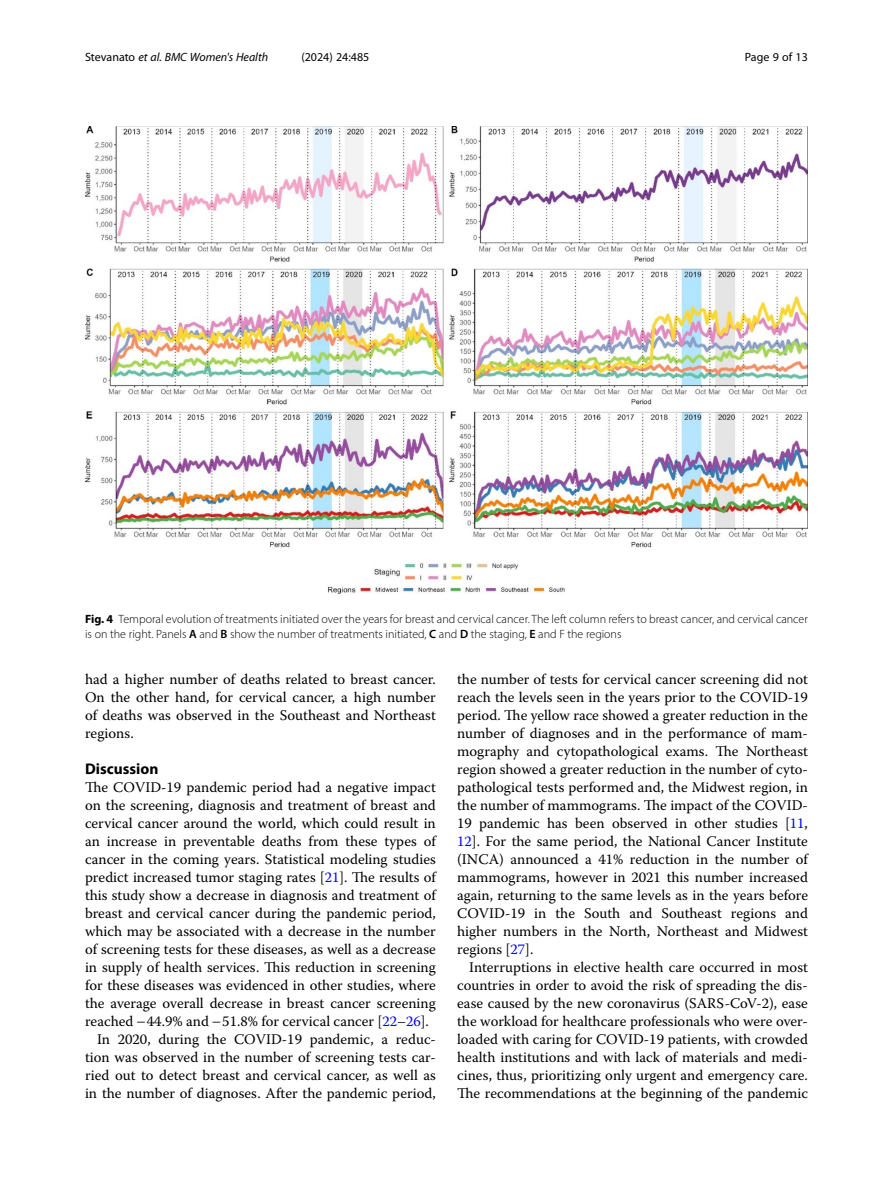
<style>
.page{position:relative;width:893px;height:1191px;background:#fff}
.page>*{position:absolute;margin:0;border:0;box-sizing:border-box;transform-origin:0 0}
.Head_1{font:700 15.45px "Myriad Pro";color:#000}
.Body_Text_Indent{font:14.7px/18px "Warnock Pro";color:#000;text-align:justify}
.Body_Text{font:14.7px/18px "Warnock Pro";color:#000;text-align:justify}
.Figure_Caption{font:300 12px/15px "Myriad Pro";color:#000}
.t1{font:italic 12px "Myriad Pro";color:#000}
.t2{font:12px "Myriad Pro";color:#000}
.s1{font-style:normal}
.s2{font-weight:700}
.s3{font-weight:600}
.s4{color:#00f}
</style>
<div class="page">
<img style="left:85px;top:126px;width:723px;height:469px">
<p class="t1" style="left:85px;top:50px;width:185px"><span class="s1">Stevanato</span> et al. BMC Women's Health</p>
<p class="t2" style="left:301px;top:50px;width:70px">(2024) 24:485</p>
<p class="t2" style="left:745px;top:50px;width:65px">Page 9 of 13</p>
<p class="Figure_Caption" style="left:85px;top:612px;width:724px"><span class="s2">Fig. 4</span> Temporal evolution of treatments initiated over the years for breast and cervical cancer. The left column refers to breast cancer, and cervical cancer is on the right. Panels <span class="s3">A</span> and <span class="s3">B</span> show the number of treatments initiated, <span class="s3">C</span> and <span class="s3">D</span> the staging, <span class="s3">E</span> and F the regions</p>
<p class="Body_Text_Indent" style="left:85px;top:670px;width:352px">had a higher number of deaths related to breast cancer.<br>On the other hand, for cervical cancer, a high number of deaths was observed in the Southeast and Northeast regions.</p>
<p class="Head_1" style="left:85px;top:759px;width:75px">Discussion</p>
<p class="Body_Text" style="left:85px;top:778px;width:352px">The COVID-19 pandemic period had a negative impact on the screening, diagnosis and treatment of breast and cervical cancer around the world, which could result in an increase in preventable deaths from these types of cancer in the coming years. Statistical modeling studies predict increased tumor staging rates [<span class="s4">21</span>]. The results of this study show a decrease in diagnosis and treatment of breast and cervical cancer during the pandemic period, which may be associated with a decrease in the number of screening tests for these diseases, as well as a decrease in supply of health services. This reduction in screening for these diseases was evidenced in other studies, where the average overall decrease in breast cancer screening reached −44.9% and −51.8% for cervical cancer [<span class="s4">22</span>–<span class="s4">26</span>].</p>
<p class="Body_Text_Indent" style="left:85px;top:1030px;width:352px;text-indent:12px">In 2020, during the COVID-19 pandemic, a reduc&shy;tion was observed in the number of screening tests car&shy;ried out to detect breast and cervical cancer, as well as in the number of diagnoses. After the pandemic period,</p>
<p class="Body_Text_Indent" style="left:457px;top:670px;width:352px">the number of tests for cervical cancer screening did not reach the levels seen in the years prior to the COVID-19 period. The yellow race showed a greater reduction in the number of diagnoses and in the performance of mam&shy;mography and cytopathological exams. The Northeast region showed a greater reduction in the number of cyto&shy;pathological tests performed and, the Midwest region, in the number of mammograms. The impact of the COVID-19 pandemic has been observed in other studies [<span class="s4">11</span>, <span class="s4">12</span>]. For the same period, the National Cancer Institute (INCA) announced a 41% reduction in the number of mammograms, however in 2021 this number increased again, returning to the same levels as in the years before COVID-19 in the South and Southeast regions and higher numbers in the North, Northeast and Midwest regions [<span class="s4">27</span>].</p>
<p class="Body_Text_Indent" style="left:457px;top:958px;width:352px;text-indent:12px">Interruptions in elective health care occurred in most countries in order to avoid the risk of spreading the dis&shy;ease caused by the new coronavirus (SARS-CoV-2), ease the workload for healthcare professionals who were over&shy;loaded with caring for COVID-19 patients, with crowded health institutions and with lack of materials and medi&shy;cines, thus, prioritizing only urgent and emergency care.<br>The recommendations at the beginning of the pandemic</p>
</div>
